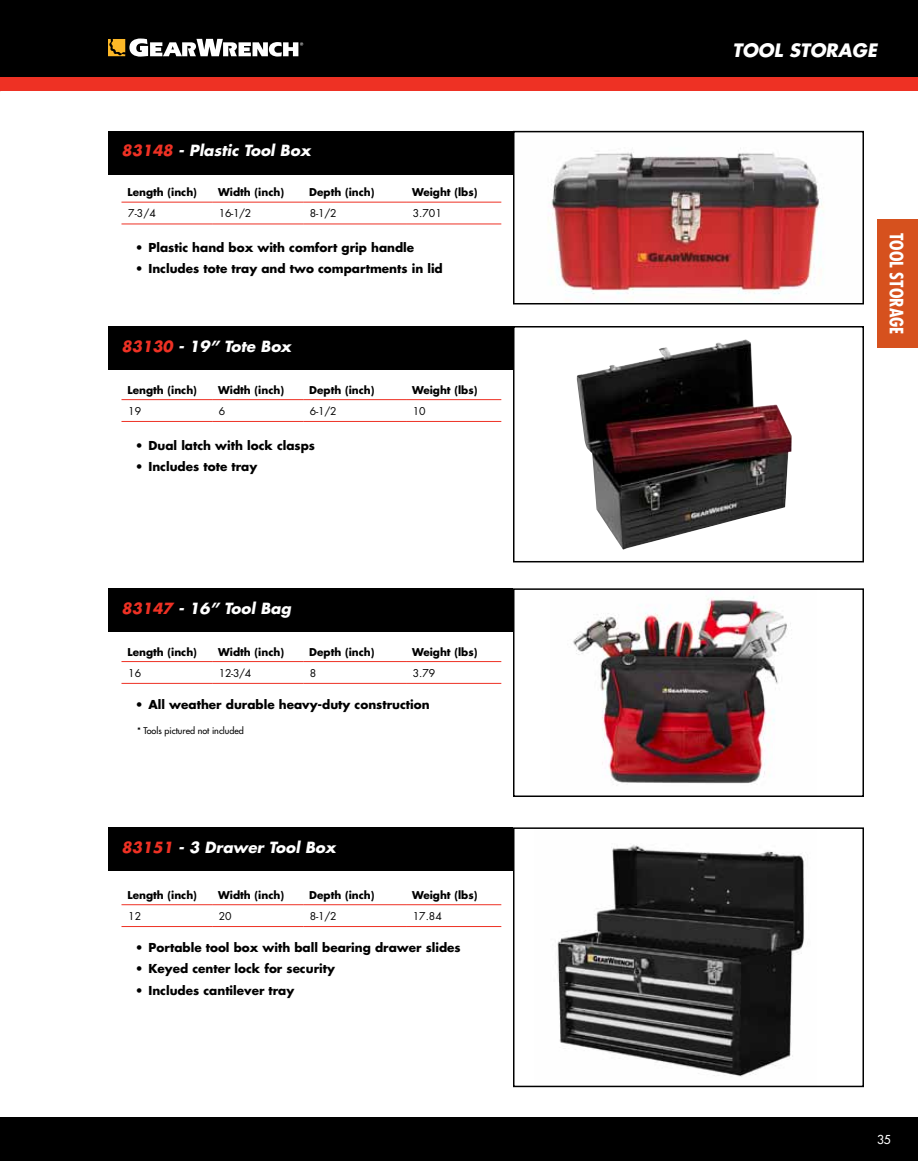
<style>
.page{position:relative;width:918px;height:1161px;background:#fff}
.page>*{position:absolute;margin:0;border:0;box-sizing:border-box;transform-origin:0 0}
.t1{font:italic 700 18px "Futura LT";color:#fff}
.t2{font:700 condensed 18px "Futura LT";color:#fff}
.t3{font:italic 700 15px "Futura";color:#fff}
.t4{font:700 12px "Futura LT";color:#000}
.t5{font:12px "Futura LT";color:#fff}
.t6{font:700 10.5px "Futura LT";color:#000}
.t7{font:10.5px "Futura LT";color:#000}
.t8{font:9px "Futura LT";color:#000}
.s1{color:#ee3124}
</style>
<div class="page">
<div style="left:0;top:1117px;width:918px;height:44px;background:#000"></div>
<div style="left:0;top:0;width:918px;height:78px;background:#000"></div>
<svg style="left:108px;top:39px;width:195px;height:18px"></svg>
<div style="left:0;top:78px;width:918px;height:13px;background:#ee3124"></div>
<div style="left:877px;top:219px;width:41px;height:129px;background:#d6511e"></div>
<div style="left:108px;top:326px;width:405px;height:44px;background:#000"></div>
<img style="left:576px;top:339px;width:216px;height:211px">
<div style="left:513px;top:326px;width:351px;height:236px;border:2px solid #000"></div>
<div style="left:108px;top:131px;width:405px;height:44px;background:#000"></div>
<img style="left:548px;top:148px;width:275px;height:147px">
<div style="left:513px;top:131px;width:351px;height:173px;border:2px solid #000"></div>
<div style="left:108px;top:588px;width:405px;height:44px;background:#000"></div>
<img style="left:573px;top:596px;width:219px;height:190px">
<div style="left:513px;top:588px;width:351px;height:209px;border:2px solid #000"></div>
<div style="left:108px;top:827px;width:405px;height:44px;background:#000"></div>
<img style="left:557px;top:845px;width:248px;height:232px">
<div style="left:513px;top:827px;width:351px;height:260px;border:2px solid #000"></div>
<hr style="left:122px;top:202px;width:90px;height:1px;background:#ee3124">
<hr style="left:212px;top:202px;width:91px;height:1px;background:#ee3124">
<hr style="left:303px;top:202px;width:103px;height:1px;background:#ee3124">
<hr style="left:406px;top:202px;width:95px;height:1px;background:#ee3124">
<hr style="left:122px;top:224px;width:90px;height:1px;background:#ee3124">
<hr style="left:212px;top:224px;width:91px;height:1px;background:#ee3124">
<hr style="left:303px;top:224px;width:103px;height:1px;background:#ee3124">
<hr style="left:406px;top:224px;width:95px;height:1px;background:#ee3124">
<hr style="left:122px;top:399px;width:90px;height:1px;background:#ee3124">
<hr style="left:212px;top:399px;width:91px;height:1px;background:#ee3124">
<hr style="left:303px;top:399px;width:103px;height:1px;background:#ee3124">
<hr style="left:406px;top:399px;width:95px;height:1px;background:#ee3124">
<hr style="left:122px;top:421px;width:90px;height:1px;background:#ee3124">
<hr style="left:212px;top:421px;width:91px;height:1px;background:#ee3124">
<hr style="left:303px;top:421px;width:103px;height:1px;background:#ee3124">
<hr style="left:406px;top:421px;width:95px;height:1px;background:#ee3124">
<hr style="left:122px;top:661px;width:90px;height:1px;background:#ee3124">
<hr style="left:212px;top:661px;width:91px;height:1px;background:#ee3124">
<hr style="left:303px;top:661px;width:103px;height:1px;background:#ee3124">
<hr style="left:406px;top:661px;width:95px;height:1px;background:#ee3124">
<hr style="left:122px;top:683px;width:90px;height:1px;background:#ee3124">
<hr style="left:212px;top:683px;width:91px;height:1px;background:#ee3124">
<hr style="left:303px;top:683px;width:103px;height:1px;background:#ee3124">
<hr style="left:406px;top:683px;width:95px;height:1px;background:#ee3124">
<hr style="left:122px;top:904px;width:90px;height:1px;background:#ee3124">
<hr style="left:212px;top:904px;width:91px;height:1px;background:#ee3124">
<hr style="left:303px;top:904px;width:103px;height:1px;background:#ee3124">
<hr style="left:406px;top:904px;width:95px;height:1px;background:#ee3124">
<hr style="left:122px;top:926px;width:90px;height:1px;background:#ee3124">
<hr style="left:212px;top:926px;width:91px;height:1px;background:#ee3124">
<hr style="left:303px;top:926px;width:103px;height:1px;background:#ee3124">
<hr style="left:406px;top:926px;width:95px;height:1px;background:#ee3124">
<p class="t3" style="left:122px;top:140px;width:191px"><span class="s1">83148</span> - Plastic Tool Box</p>
<p class="t6" style="left:128px;top:185px;width:71px">Length (inch)</p>
<p class="t6" style="left:218px;top:185px;width:67px">Width (inch)</p>
<p class="t6" style="left:309px;top:185px;width:67px">Depth (inch)</p>
<p class="t6" style="left:412px;top:185px;width:67px">Weight (lbs)</p>
<p class="t7" style="left:128px;top:207px;width:29px">7-3/4</p>
<p class="t7" style="left:219px;top:207px;width:34px">16-1/2</p>
<p class="t7" style="left:310px;top:207px;width:28px">8-1/2</p>
<p class="t7" style="left:413px;top:207px;width:31px">3.701</p>
<p class="t4" style="left:135px;top:240px;width:281px">• Plastic hand box with comfort grip handle</p>
<p class="t4" style="left:135px;top:261px;width:309px">• Includes tote tray and two compartments in lid</p>
<p class="t3" style="left:122px;top:335px;width:171px"><span class="s1">83130</span> - 19” Tote Box</p>
<p class="t6" style="left:128px;top:383px;width:71px">Length (inch)</p>
<p class="t6" style="left:218px;top:383px;width:67px">Width (inch)</p>
<p class="t6" style="left:309px;top:383px;width:67px">Depth (inch)</p>
<p class="t6" style="left:412px;top:383px;width:67px">Weight (lbs)</p>
<p class="t7" style="left:128px;top:404px;width:14px">19</p>
<p class="t7" style="left:219px;top:404px;width:8px">6</p>
<p class="t7" style="left:310px;top:404px;width:28px">6-1/2</p>
<p class="t7" style="left:413px;top:404px;width:14px">10</p>
<p class="t4" style="left:135px;top:437px;width:182px">• Dual latch with lock clasps</p>
<p class="t4" style="left:135px;top:458px;width:124px">• Includes tote tray</p>
<p class="t3" style="left:122px;top:598px;width:171px"><span class="s1">83147</span> - 16” Tool Bag</p>
<p class="t6" style="left:128px;top:645px;width:71px">Length (inch)</p>
<p class="t6" style="left:218px;top:645px;width:67px">Width (inch)</p>
<p class="t6" style="left:309px;top:645px;width:67px">Depth (inch)</p>
<p class="t6" style="left:412px;top:645px;width:67px">Weight (lbs)</p>
<p class="t7" style="left:128px;top:666px;width:14px">16</p>
<p class="t7" style="left:219px;top:666px;width:34px">12-3/4</p>
<p class="t7" style="left:310px;top:666px;width:8px">8</p>
<p class="t7" style="left:413px;top:666px;width:24px">3.79</p>
<p class="t4" style="left:135px;top:697px;width:296px">• All weather durable heavy-duty construction</p>
<p class="t8" style="left:137px;top:725px;width:108px">* Tools pictured not included</p>
<p class="t3" style="left:122px;top:837px;width:216px"><span class="s1">83151</span> - 3 Drawer Tool Box</p>
<p class="t6" style="left:128px;top:888px;width:71px">Length (inch)</p>
<p class="t6" style="left:218px;top:888px;width:67px">Width (inch)</p>
<p class="t6" style="left:309px;top:888px;width:67px">Depth (inch)</p>
<p class="t6" style="left:412px;top:888px;width:67px">Weight (lbs)</p>
<p class="t7" style="left:128px;top:909px;width:14px">12</p>
<p class="t7" style="left:219px;top:909px;width:14px">20</p>
<p class="t7" style="left:310px;top:909px;width:28px">8-1/2</p>
<p class="t7" style="left:413px;top:909px;width:31px">17.84</p>
<p class="t4" style="left:135px;top:940px;width:327px">• Portable tool box with ball bearing drawer slides</p>
<p class="t4" style="left:135px;top:961px;width:201px">• Keyed center lock for security</p>
<p class="t4" style="left:135px;top:982px;width:161px">• Includes cantilever tray</p>
<h1 class="t1" style="left:732px;top:38px;width:146px">TOOL STORAGE</h1>
<h1 class="t2" style="left:908px;top:233px;width:103px;rotate:90deg">TOOL STORAGE</h1>
<p class="t5" style="left:877px;top:1132px;width:15px">35</p>
</div>
